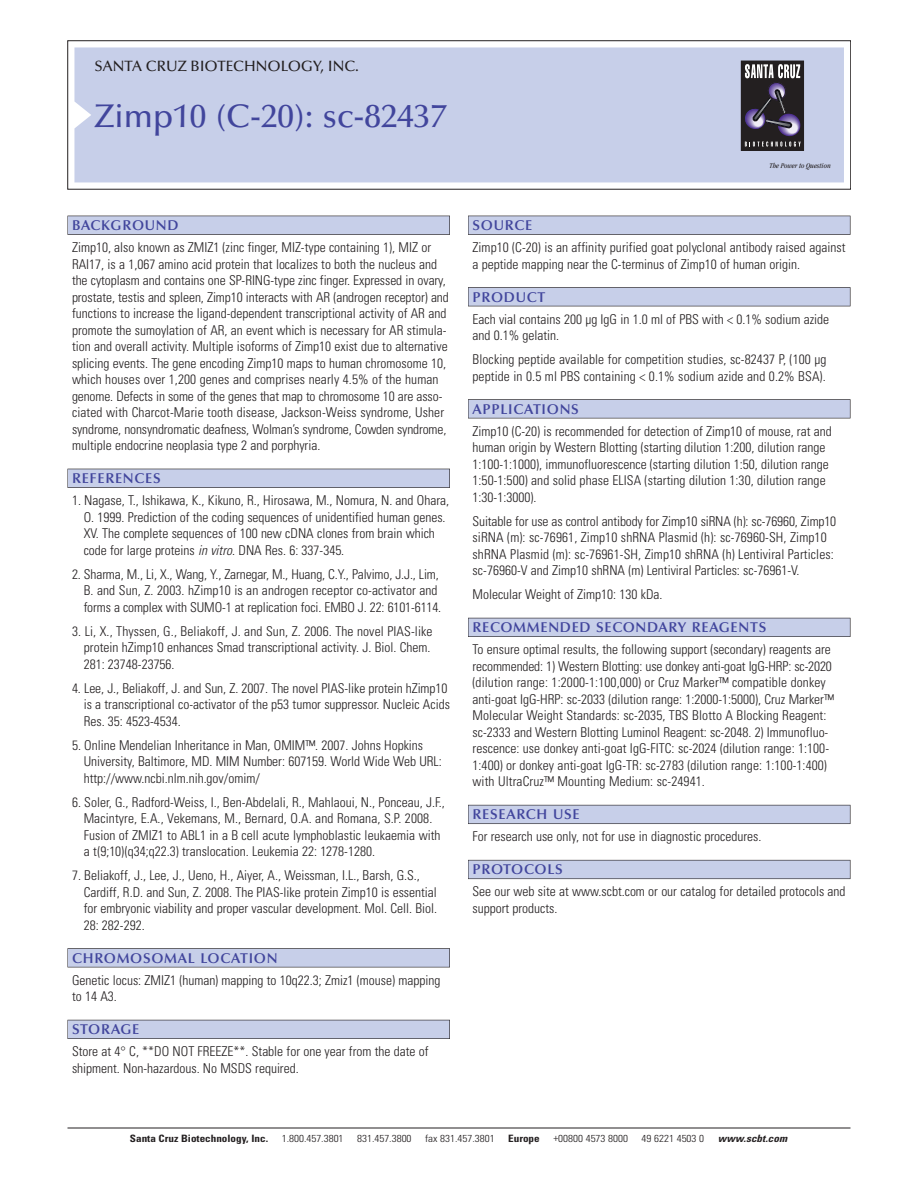
<style>
.page{position:relative;width:918px;height:1188px;background:#fff}
.page>*{position:absolute;margin:0;border:0;box-sizing:border-box;transform-origin:0 0}
.t1{font:500 33px "Optima";color:#41459c}
.t2{font:500 15px "Optima";color:#231f20}
.t3{font:600 14.25px "Optima";letter-spacing:.05em;color:#41459c}
.t4{font:300 condensed 13.5px/16.5px "Univers";color:#231f20}
.t5{font:300 condensed 10.2px "Univers";color:#231f20;scale:1.1 1}
.t6{font:700 condensed 10.2px "Univers";color:#231f20;scale:1.1 1}
.t7{font:italic 700 condensed 10.2px "Univers";color:#231f20;scale:1.1 1}
.t8{font:italic condensed 7.5px "Garamond";color:#231f20}
.s1{font-style:italic}
</style>
<div class="page">
<div style="left:74px;top:47px;width:770px;height:135px;background:#c7cfe9"></div>
<div style="left:741px;top:61px;width:62px;height:89px;background:#231f20"></div>
<div style="left:741px;top:61px;width:63px;height:90px;border:1px solid #231f20"></div>
<svg style="left:741px;top:64px;width:64px;height:83px"></svg>
<div style="left:68px;top:216px;width:382px;height:19px;background:#64636a"></div>
<div style="left:68px;top:216px;width:381px;height:18px;background:#c7cfe9"></div>
<div style="left:68px;top:469px;width:382px;height:19px;background:#62626a"></div>
<div style="left:68px;top:469px;width:381px;height:18px;background:#c7cfe9"></div>
<div style="left:68px;top:948px;width:382px;height:19px;background:#67666b"></div>
<div style="left:68px;top:949px;width:381px;height:18px;background:#c7cfe9"></div>
<div style="left:68px;top:1020px;width:382px;height:19px;background:#63646e"></div>
<div style="left:68px;top:1020px;width:381px;height:18px;background:#c7cfe9"></div>
<div style="left:468px;top:216px;width:382px;height:19px;background:#64636a"></div>
<div style="left:468px;top:216px;width:382px;height:18px;background:#c7cfe9"></div>
<div style="left:468px;top:287px;width:382px;height:19px;background:#64636a"></div>
<div style="left:468px;top:288px;width:382px;height:18px;background:#c7cfe9"></div>
<div style="left:468px;top:399px;width:382px;height:19px;background:#67666b"></div>
<div style="left:468px;top:400px;width:382px;height:18px;background:#c7cfe9"></div>
<div style="left:468px;top:618px;width:382px;height:19px;background:#63646e"></div>
<div style="left:468px;top:618px;width:382px;height:18px;background:#c7cfe9"></div>
<div style="left:468px;top:805px;width:382px;height:19px;background:#696a75"></div>
<div style="left:468px;top:805px;width:382px;height:18px;background:#c7cfe9"></div>
<div style="left:468px;top:860px;width:382px;height:19px;background:#717380"></div>
<div style="left:468px;top:860px;width:382px;height:18px;background:#c7cfe9"></div>
<hr style="left:68px;top:1128px;width:782px;height:1px;background:#231f20">
<p class="t2" style="left:94px;top:60px;width:266px">SANTA CRUZ BIOTECHNOLOGY, INC.</p>
<h1 class="t1" style="left:94px;top:102px;width:354px">Zimp10 (C-20): sc-82437</h1>
<p class="t3" style="left:72px;top:219px;width:108px">BACKGROUND</p>
<p class="t4" style="left:72px;top:240px;width:378px">Zimp10, also known as ZMIZ1 (zinc finger, MIZ-type containing 1), MIZ or RAI17, is a 1,067 amino acid protein that localizes to both the nucleus and the cytoplasm and contains one SP-RING-type zinc finger. Expressed in ovary, prostate, testis and spleen, Zimp10 interacts with AR (androgen receptor) and functions to increase the ligand-dependent transcriptional activity of AR and promote the sumoylation of AR, an event which is necessary for AR stimula&shy;tion and overall activity. Multiple isoforms of Zimp10 exist due to alternative splicing events. The gene encoding Zimp10 maps to human chromosome 10, which houses over 1,200 genes and comprises nearly 4.5% of the human genome. Defects in some of the genes that map to chromosome 10 are asso&shy;ciated with Charcot-Marie tooth disease, Jackson-Weiss syndrome, Usher syndrome, nonsyndromatic deafness, Wolman’s syndrome, Cowden syndrome, multiple endocrine neoplasia type 2 and porphyria.</p>
<p class="t3" style="left:72px;top:472px;width:90px">REFERENCES</p>
<p class="t4" style="left:84px;top:493px;width:367px;text-indent:-12px">1. Nagase, T., Ishikawa, K., Kikuno, R., Hirosawa, M., Nomura, N. and Ohara, O. 1999. Prediction of the coding sequences of unidentified human genes.<br>XV. The complete sequences of 100 new cDNA clones from brain which code for large proteins <span class="s1">in vitro</span>. DNA Res. 6: 337-345.</p>
<p class="t4" style="left:84px;top:567px;width:359px;text-indent:-12px">2. Sharma, M., Li, X., Wang, Y., Zarnegar, M., Huang, C.Y., Palvimo, J.J., Lim,<br>B. and Sun, Z. 2003. hZimp10 is an androgen receptor co-activator and forms a complex with SUMO-1 at replication foci. EMBO J. 22: 6101-6114.</p>
<p class="t4" style="left:84px;top:624px;width:350px;text-indent:-12px">3. Li, X., Thyssen, G., Beliakoff, J. and Sun, Z. 2006. The novel PIAS-like protein hZimp10 enhances Smad transcriptional activity. J. Biol. Chem.<br>281: 23748-23756.</p>
<p class="t4" style="left:84px;top:681px;width:368px;text-indent:-12px">4. Lee, J., Beliakoff, J. and Sun, Z. 2007. The novel PIAS-like protein hZimp10 is a transcriptional co-activator of the p53 tumor suppressor. Nucleic Acids<br>Res. 35: 4523-4534.</p>
<p class="t4" style="left:84px;top:738px;width:360px;text-indent:-12px">5. Online Mendelian Inheritance in Man, OMIM™. 2007. Johns Hopkins<br>University, Baltimore, MD. MIM Number: 607159. World Wide Web URL: http://www.ncbi.nlm.nih.gov/omim/</p>
<p class="t4" style="left:84px;top:795px;width:363px;text-indent:-12px">6. Soler, G., Radford-Weiss, I., Ben-Abdelali, R., Mahlaoui, N., Ponceau, J.F., Macintyre, E.A., Vekemans, M., Bernard, O.A. and Romana, S.P. 2008.<br>Fusion of ZMIZ1 to ABL1 in a B cell acute lymphoblastic leukaemia with a t(9;10)(q34;q22.3) translocation. Leukemia 22: 1278-1280.</p>
<p class="t4" style="left:84px;top:868px;width:355px;text-indent:-12px">7. Beliakoff, J., Lee, J., Ueno, H., Aiyer, A., Weissman, I.L., Barsh, G.S., Cardiff, R.D. and Sun, Z. 2008. The PIAS-like protein Zimp10 is essential for embryonic viability and proper vascular development. Mol. Cell. Biol.<br>28: 282-292.</p>
<p class="t3" style="left:72px;top:952px;width:207px">CHROMOSOMAL LOCATION</p>
<p class="t4" style="left:72px;top:973px;width:370px">Genetic locus: ZMIZ1 (human) mapping to 10q22.3; Zmiz1 (mouse) mapping to 14 A3.</p>
<p class="t3" style="left:72px;top:1023px;width:69px">STORAGE</p>
<p class="t4" style="left:72px;top:1045px;width:358px">Store at 4° C, **DO NOT FREEZE**. Stable for one year from the date of shipment. Non-hazardous. No MSDS required.</p>
<p class="t8" style="left:769px;top:163px;width:63px">The Power to Question</p>
<p class="t3" style="left:473px;top:219px;width:61px">SOURCE</p>
<p class="t4" style="left:473px;top:240px;width:375px">Zimp10 (C-20) is an affinity purified goat polyclonal antibody raised against a peptide mapping near the C-terminus of Zimp10 of human origin.</p>
<p class="t3" style="left:473px;top:291px;width:74px">PRODUCT</p>
<p class="t4" style="left:473px;top:312px;width:358px">Each vial contains 200 µg IgG in 1.0 ml of PBS with &lt; 0.1% sodium azide and 0.1% gelatin.</p>
<p class="t4" style="left:473px;top:352px;width:356px">Blocking peptide available for competition studies, sc-82437 P, (100 µg peptide in 0.5 ml PBS containing &lt; 0.1% sodium azide and 0.2% BSA).</p>
<p class="t3" style="left:473px;top:403px;width:108px">APPLICATIONS</p>
<p class="t4" style="left:473px;top:424px;width:361px">Zimp10 (C-20) is recommended for detection of Zimp10 of mouse, rat and human origin by Western Blotting (starting dilution 1:200, dilution range 1:100-1:1000), immunofluorescence (starting dilution 1:50, dilution range 1:50-1:500) and solid phase ELISA (starting dilution 1:30, dilution range 1:30-1:3000).</p>
<p class="t4" style="left:473px;top:514px;width:365px">Suitable for use as control antibody for Zimp10 siRNA (h): sc-76960, Zimp10 siRNA (m): sc-76961, Zimp10 shRNA Plasmid (h): sc-76960-SH, Zimp10 shRNA Plasmid (m): sc-76961-SH, Zimp10 shRNA (h) Lentiviral Particles: sc-76960-V and Zimp10 shRNA (m) Lentiviral Particles: sc-76961-V.</p>
<p class="t4" style="left:473px;top:588px;width:192px">Molecular Weight of Zimp10: 130 kDa.</p>
<p class="t3" style="left:473px;top:621px;width:295px">RECOMMENDED SECONDARY REAGENTS</p>
<p class="t4" style="left:473px;top:643px;width:363px">To ensure optimal results, the following support (secondary) reagents are recommended: 1) Western Blotting: use donkey anti-goat IgG-HRP: sc-2020 (dilution range: 1:2000-1:100,000) or Cruz Marker™ compatible donkey anti-goat IgG-HRP: sc-2033 (dilution range: 1:2000-1:5000), Cruz Marker™ Molecular Weight Standards: sc-2035, TBS Blotto A Blocking Reagent: sc-2333 and Western Blotting Luminol Reagent: sc-2048. 2) Immunofluo&shy;rescence: use donkey anti-goat IgG-FITC: sc-2024 (dilution range: 1:100- 1:400) or donkey anti-goat IgG-TR: sc-2783 (dilution range: 1:100-1:400) with UltraCruz™ Mounting Medium: sc-24941.</p>
<p class="t3" style="left:473px;top:808px;width:109px">RESEARCH USE</p>
<p class="t4" style="left:473px;top:830px;width:290px">For research use only, not for use in diagnostic procedures.</p>
<p class="t3" style="left:473px;top:864px;width:92px">PROTOCOLS</p>
<p class="t4" style="left:473px;top:885px;width:375px">See our web site at www.scbt.com or our catalog for detailed protocols and support products.</p>
<p class="t6" style="left:130px;top:1135px;width:127px">Santa Cruz Biotechnology, Inc.</p>
<p class="t5" style="left:282px;top:1135px;width:58px">1.800.457.3801</p>
<p class="t5" style="left:357px;top:1135px;width:51px">831.457.3800</p>
<p class="t5" style="left:425px;top:1135px;width:65px">fax 831.457.3801</p>
<p class="t6" style="left:508px;top:1135px;width:30px">Europe</p>
<p class="t5" style="left:553px;top:1135px;width:69px">+00800 4573 8000</p>
<p class="t5" style="left:642px;top:1135px;width:58px">49 6221 4503 0</p>
<p class="t7" style="left:718px;top:1135px;width:67px">www.scbt.com</p>
</div>
